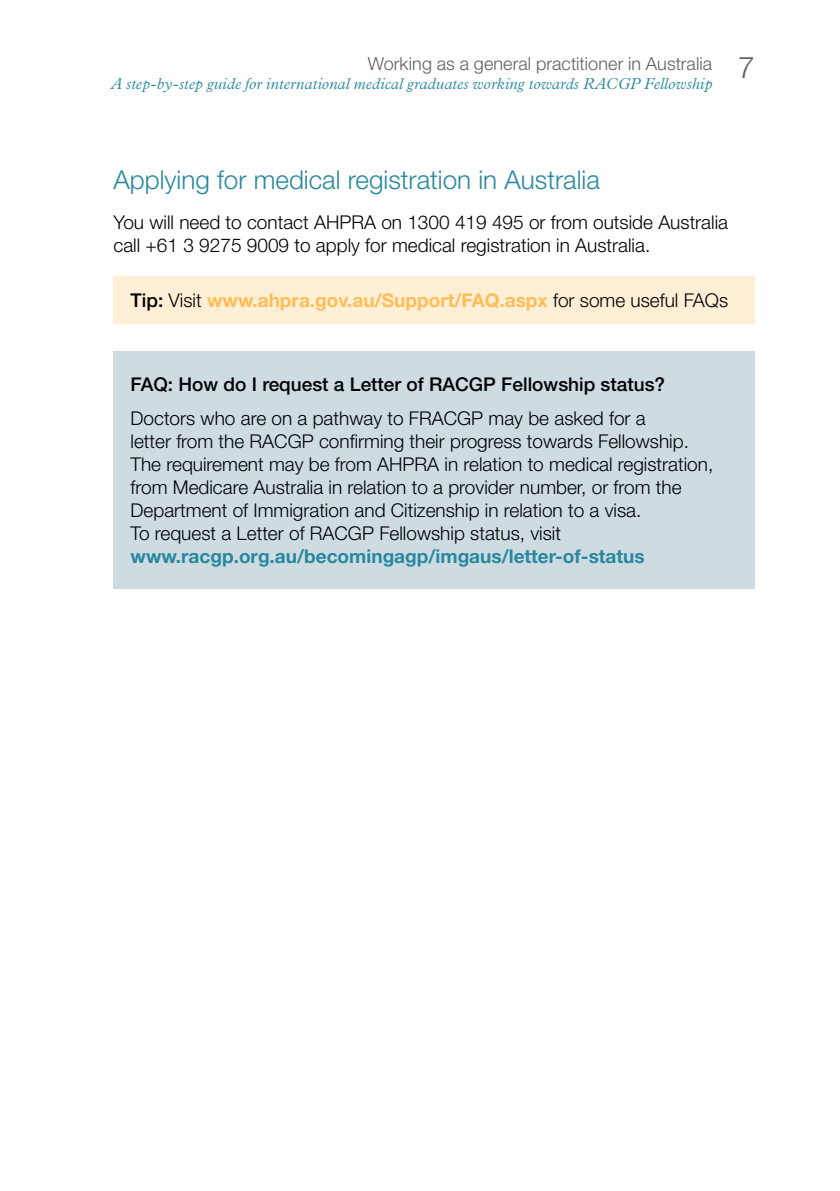
<style>
.page{position:relative;width:840px;height:1191px;background:#fff}
.page>*{position:absolute;margin:0;border:0;box-sizing:border-box;transform-origin:0 0}
.t1{font:300 30px "Helvetica Neue LT Std";color:#5f6062}
.t2{font:300 26px "Helvetica Neue LT Std";color:#27889f}
.t3{font:300 19px/23px "Helvetica Neue LT Std";color:#000}
.t4{font:700 19px "Helvetica Neue LT Std";color:#fdbe56}
.t5{font:700 19px "Helvetica Neue LT Std";color:#27889f}
.t6{font:500 19px "Helvetica Neue LT Std";color:#000}
.t7{font:300 18px "Helvetica Neue LT Std";letter-spacing:.005em;color:#5f6062}
.t8{font:italic 300 16px "Plantin MT Std";letter-spacing:.01em;color:#27889f}
.s1{font-weight:500;color:#000}
.s2{font-weight:300;color:#000}
</style>
<div class="page">
<div style="left:113px;top:277px;width:641px;height:47px;background:#ffefd7"></div>
<div style="left:113px;top:352px;width:641px;height:237px;background:#cedce2"></div>
<p class="t7" style="left:367px;top:52px;width:346px">Working as a general practitioner in Australia</p>
<p class="t8" style="left:111px;top:74px;width:602px">A step-by-step guide for international medical graduates working towards RACGP Fellowship</p>
<h1 class="t1" style="left:737px;top:49px;width:18px">7</h1>
<h2 class="t2" style="left:113px;top:164px;width:487px">Applying for medical registration in Australia</h2>
<p class="t3" style="left:113px;top:210px;width:615px">You will need to contact AHPRA on 1300 419 495 or from outside Australia call +61 3 9275 9009 to apply for medical registration in Australia.</p>
<p class="t4" style="left:130px;top:289px;width:598px"><span class="s1">Tip:</span> <span class="s2">Visit</span> www.ahpra.gov.au/Support/FAQ.aspx <span class="s2">for some useful FAQs</span></p>
<p class="t6" style="left:130px;top:373px;width:535px">FAQ: How do I request a Letter of RACGP Fellowship status?</p>
<p class="t3" style="left:130px;top:407px;width:584px">Doctors who are on a pathway to FRACGP may be asked for a<br>letter from the RACGP confirming their progress towards Fellowship.<br>The requirement may be from AHPRA in relation to medical registration, from Medicare Australia in relation to a provider number, or from the Department of Immigration and Citizenship in relation to a visa.<br>To request a Letter of RACGP Fellowship status, visit</p>
<p class="t5" style="left:130px;top:545px;width:515px">www.racgp.org.au/becomingagp/imgaus/letter-of-status</p>
</div>
